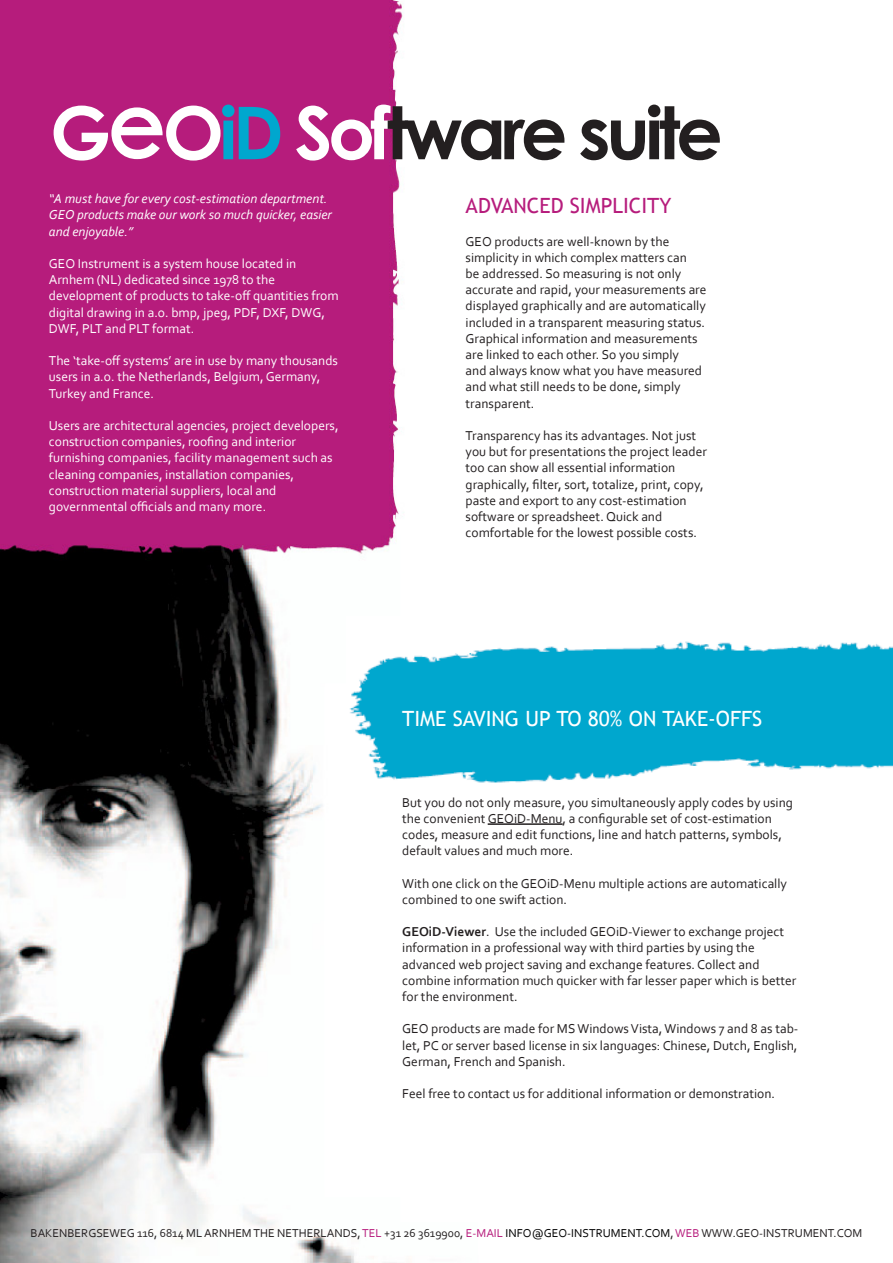
<style>
.page{position:relative;width:893px;height:1263px;background:#fff}
.page>*{position:absolute;margin:0;border:0;box-sizing:border-box;transform-origin:0 0}
.t1{font:700 72.9px "Century Gothic";letter-spacing:-.06em;color:#231f20}
.t2{font:21px "Trebuchet MS";color:#fff}
.t3{font:21px "Trebuchet MS";color:#b61c7c}
.t4{font:13.5px/16.2px "Corbel";color:#231f20}
.t5{font:13.5px/16.2px "Corbel";color:#fff}
.t6{font:italic 13.5px/16.2px "Corbel";color:#fff}
.t7{font:12px "Corbel";color:#231f20}
.s1{color:#fff}
.s2{font-family:"Tw Cen";font-weight:400;font-size:121.5px;color:#fff}
.s3{color:#00a7ce}
.s4{font-weight:700}
.s5{color:#b61c7c}
.s6{color:#000}
</style>
<div class="page">
<img style="left:1px;top:0;width:487px;height:1263px">
<img style="left:347px;top:617px;width:546px;height:167px">
<hr style="left:488px;top:823px;width:75px;height:2px;background:#231f20">
<p class="t1" style="left:50px;top:77px;width:674px"><span class="s1">G</span><span class="s2">e</span><span class="s1">O</span><span class="s3">iD</span> <span class="s1">Sof</span>tware suite</p>
<p class="t6" style="left:49px;top:190px;width:285px">“A must have for every cost-estimation department.<br>GEO products make our work so much quicker, easier and enjoyable.”</p>
<p class="t5" style="left:49px;top:255px;width:249px">GEO Instrument is a system house located in</p>
<p class="t5" style="left:49px;top:271px;width:228px">Arnhem (NL) dedicated since 1978 to the</p>
<p class="t5" style="left:49px;top:287px;width:291px">development of products to take-off quantities from digital drawing in a.o. bmp, jpeg, PDF, DXF, DWG,<br>DWF, PLT and PLT format.</p>
<p class="t5" style="left:49px;top:352px;width:291px">The ‘take-off systems’ are in use by many thousands users in a.o. the Netherlands, Belgium, Germany,<br>Turkey and France.</p>
<p class="t5" style="left:49px;top:417px;width:291px">Users are architectural agencies, project developers, construction companies, roofing and interior</p>
<p class="t5" style="left:49px;top:449px;width:285px">furnishing companies, facility management such as</p>
<p class="t5" style="left:49px;top:466px;width:247px">cleaning companies, installation companies,</p>
<p class="t5" style="left:49px;top:482px;width:229px">construction material suppliers, local and</p>
<p class="t5" style="left:49px;top:498px;width:219px">governmental officials and many more.</p>
<p class="t3" style="left:466px;top:193px;width:207px">ADVANCED SIMPLICITY</p>
<p class="t4" style="left:466px;top:233px;width:242px">GEO products are well-known by the simplicity in which complex matters can<br>be addressed. So measuring is not only accurate and rapid, your measurements are displayed graphically and are automatically included in a transparent measuring status.<br>Graphical information and measurements are linked to each other. So you simply<br>and always know what you have measured and what still needs to be done, simply transparent.</p>
<p class="t4" style="left:466px;top:427px;width:243px">Transparency has its advantages. Not just you but for presentations the project leader too can show all essential information graphically, filter, sort, totalize, print, copy, paste and export to any cost-estimation software or spreadsheet. Quick and comfortable for the lowest possible costs.</p>
<p class="t2" style="left:402px;top:706px;width:361px">TIME SAVING UP TO 80% ON TAKE-OFFS</p>
<p class="t4" style="left:402px;top:794px;width:392px">But you do not only measure, you simultaneously apply codes by using the convenient GEOiD-Menu, a configurable set of cost-estimation codes, measure and edit functions, line and hatch patterns, symbols, default values and much more.</p>
<p class="t4" style="left:402px;top:875px;width:386px">With one click on the GEOiD-Menu multiple actions are automatically combined to one swift action.</p>
<p class="t4" style="left:402px;top:923px;width:383px"><span class="s4">GEOiD-Viewer</span>. Use the included GEOiD-Viewer to exchange project information in a professional way with third parties by using the</p>
<p class="t4" style="left:402px;top:956px;width:359px">advanced web project saving and exchange features. Collect and</p>
<p class="t4" style="left:402px;top:972px;width:396px">combine information much quicker with far lesser paper which is better for the environment.</p>
<p class="t4" style="left:402px;top:1020px;width:398px;text-align:justify">GEO products are made for MS Windows Vista, Windows 7 and 8 as tab&shy;let, PC or server based license in six languages: Chinese, Dutch, English, German, French and Spanish.</p>
<p class="t4" style="left:402px;top:1085px;width:374px">Feel free to contact us for additional information or demonstration.</p>
<p class="t7" style="left:31px;top:1226px;width:833px">BAKENBERGSEWEG 116, 6814 ML ARNHEM THE NETHERLANDS, <span class="s5">TEL</span> +31 26 3619900, <span class="s5">E-MAIL</span> <span class="s6">INFO@GEO-INSTRUMENT.COM</span>, <span class="s5">WEB</span> WWW.GEO-INSTRUMENT.COM</p>
</div>
